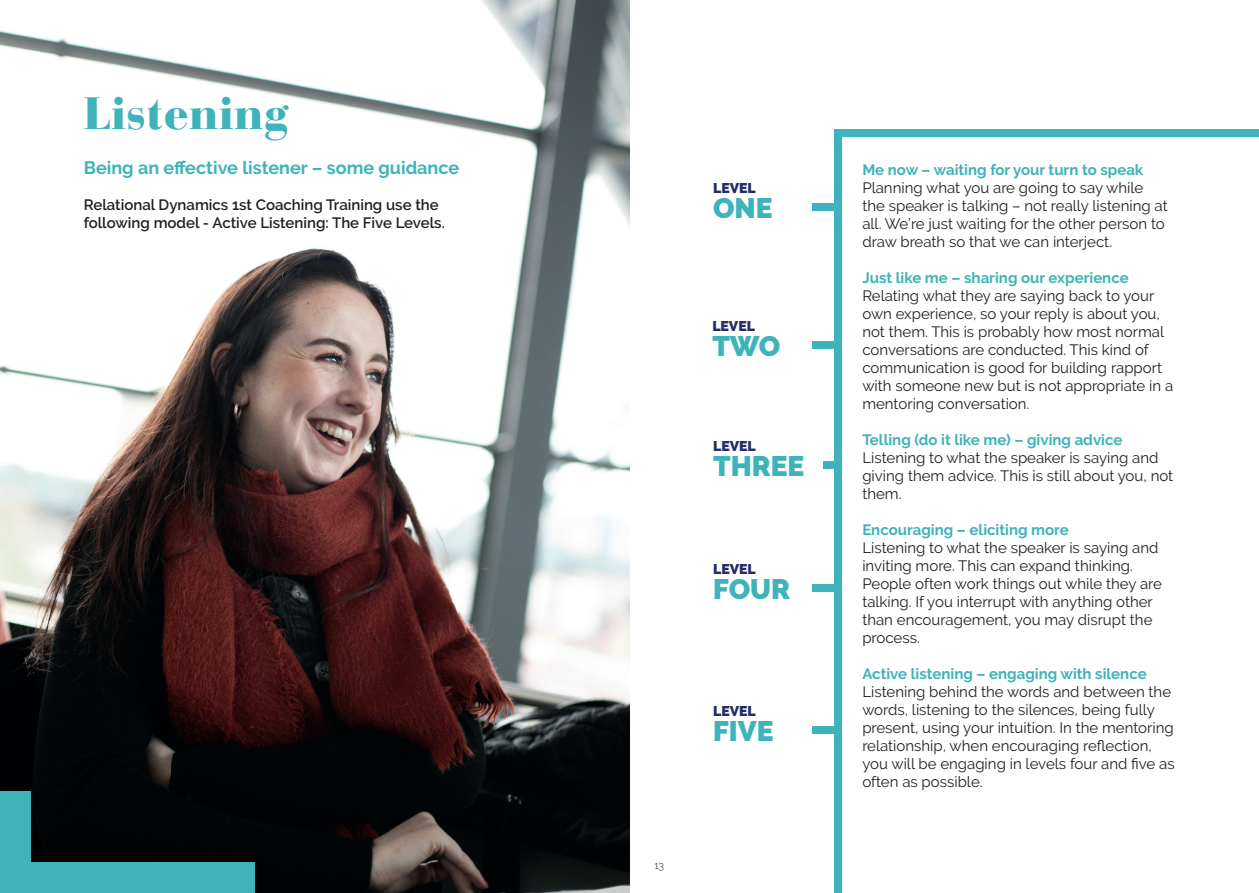
<style>
.page{position:relative;width:1259px;height:893px;background:#fff}
.page>*{position:absolute;margin:0;border:0;box-sizing:border-box;transform-origin:0 0}
.t1{font:900 45px "Bauer Bodoni";color:#3fb3ba}
.t2{font:900 28.2px "Raleway";color:#3fb3ba}
.t3{font:700 18px "Raleway";color:#3fb3ba}
.t4{font:15px/18px "Raleway";color:#231f20}
.t5{font:700 15px "Raleway";color:#3fb3ba}
.t6{font:600 15px/18px "Raleway";color:#231f20}
.t7{font:900 14.1px "Raleway";color:#242c6a}
.t8{font:300 10.5px "Raleway";color:#231f20}
</style>
<div class="page">
<img style="left:0;top:0;width:629px;height:893px">
<div style="left:834px;top:129px;width:8px;height:764px;background:#3fb3ba"></div>
<div style="left:812px;top:203px;width:29px;height:8px;background:#3fb3ba"></div>
<div style="left:838px;top:129px;width:421px;height:8px;background:#3fb3ba"></div>
<div style="left:812px;top:341px;width:29px;height:8px;background:#3fb3ba"></div>
<div style="left:813px;top:584px;width:29px;height:8px;background:#3fb3ba"></div>
<div style="left:812px;top:726px;width:29px;height:8px;background:#3fb3ba"></div>
<div style="left:823px;top:461px;width:15px;height:8px;background:#3fb3ba"></div>
<div style="left:0;top:863px;width:254px;height:30px;background:#3fb3ba"></div>
<div style="left:0;top:791px;width:30px;height:101px;background:#3fb3ba"></div>
<h1 class="t1" style="left:84px;top:86px;width:207px">Listening</h1>
<p class="t3" style="left:84px;top:158px;width:377px">Being an effective listener – some guidance</p>
<p class="t6" style="left:84px;top:196px;width:363px">Relational Dynamics 1st Coaching Training use the following model - Active Listening: The Five Levels.</p>
<p class="t8" style="left:654px;top:859px;width:11px">13</p>
<p class="t7" style="left:713px;top:180px;width:44px">LEVEL</p>
<h2 class="t2" style="left:713px;top:191px;width:61px">ONE</h2>
<p class="t7" style="left:712px;top:318px;width:44px">LEVEL</p>
<h2 class="t2" style="left:712px;top:329px;width:70px">TWO</h2>
<p class="t7" style="left:713px;top:438px;width:44px">LEVEL</p>
<h2 class="t2" style="left:713px;top:450px;width:93px">THREE</h2>
<p class="t7" style="left:713px;top:561px;width:44px">LEVEL</p>
<h2 class="t2" style="left:713px;top:572px;width:79px">FOUR</h2>
<p class="t7" style="left:713px;top:703px;width:44px">LEVEL</p>
<h2 class="t2" style="left:713px;top:714px;width:62px">FIVE</h2>
<p class="t5" style="left:862px;top:161px;width:282px">Me now – waiting for your turn to speak</p>
<p class="t4" style="left:862px;top:179px;width:307px">Planning what you are going to say while the speaker is talking – not really listening at all. We’re just waiting for the other person to draw breath so that we can interject.</p>
<p class="t5" style="left:862px;top:269px;width:268px">Just like me – sharing our experience</p>
<p class="t4" style="left:862px;top:287px;width:312px">Relating what they are saying back to your own experience, so your reply is about you, not them. This is probably how most normal conversations are conducted. This kind of communication is good for building rapport with someone new but is not appropriate in a mentoring conversation.</p>
<p class="t5" style="left:862px;top:431px;width:261px">Telling (do it like me) – giving advice</p>
<p class="t4" style="left:862px;top:449px;width:312px">Listening to what the speaker is saying and giving them advice. This is still about you, not them.</p>
<p class="t5" style="left:862px;top:521px;width:208px">Encouraging – eliciting more</p>
<p class="t4" style="left:862px;top:539px;width:301px">Listening to what the speaker is saying and inviting more. This can expand thinking.<br>People often work things out while they are talking. If you interrupt with anything other than encouragement, you may disrupt the process.</p>
<p class="t5" style="left:862px;top:665px;width:286px">Active listening – engaging with silence</p>
<p class="t4" style="left:862px;top:683px;width:314px">Listening behind the words and between the words, listening to the silences, being fully present, using your intuition. In the mentoring relationship, when encouraging reflection, you will be engaging in levels four and five as often as possible.</p>
</div>
